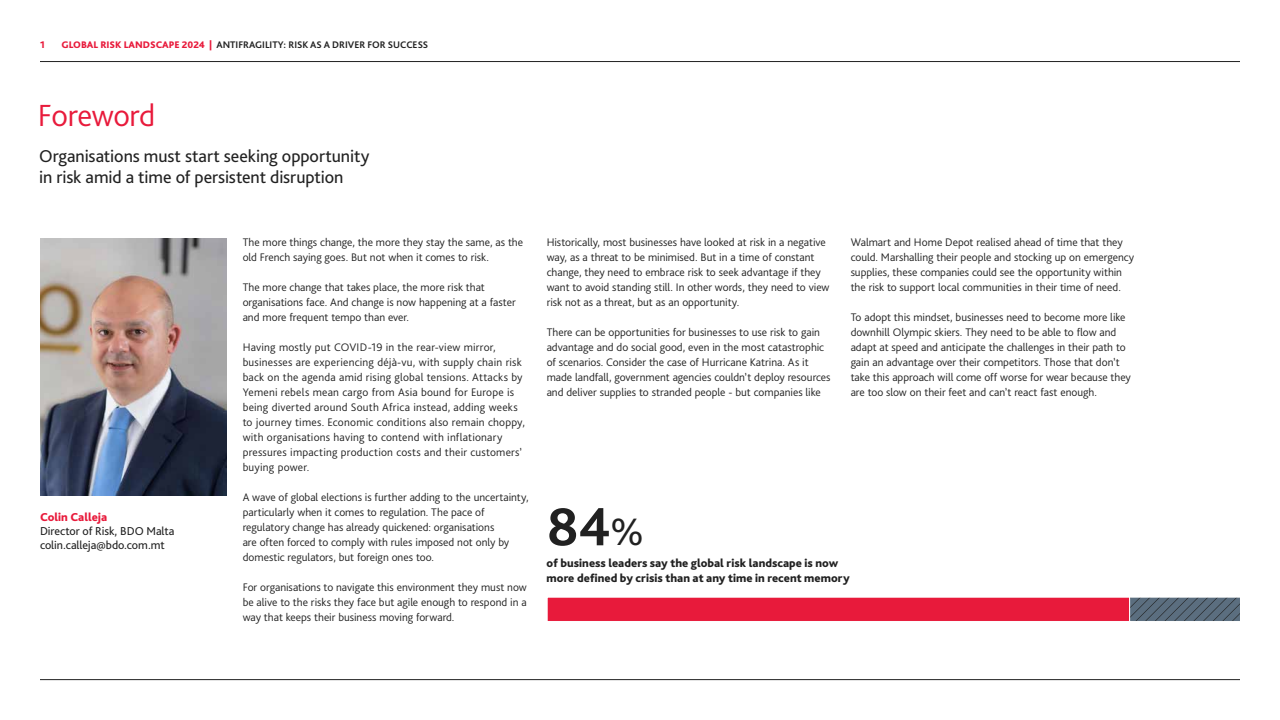
<style>
.page{position:relative;width:1280px;height:720px;background:#fff}
.page>*{position:absolute;margin:0;border:0;box-sizing:border-box;transform-origin:0 0}
.t1{font:700 56px "Bliss Pro";color:#212121}
.t2{font:300 32px "Bliss Pro";letter-spacing:-.015em;color:#e81a3b}
.t3{font:18px/21.6px "Bliss Pro";letter-spacing:-.005em;color:#212121}
.t4{font:800 12px/15px "Bliss Pro";letter-spacing:.005em;color:#212121}
.t5{font:12px/14px "Bliss Pro";letter-spacing:-.005em;color:#212121}
.t6{font:800 12px "Bliss Pro";color:#e81a3b}
.t7{font:300 11.5px/15px "Bliss Pro";color:#212121}
.t8{font:700 10px "Bliss Pro";color:#212121}
.t9{font:800 10px "Bliss Pro";color:#e81a3b}
.s1{font-weight:800;color:#e81a3b}
.s2{font-weight:400;font-size:40px}
</style>
<div class="page">
<hr style="left:40px;top:61px;width:1200px;height:1px;background:#212121">
<hr style="left:40px;top:679px;width:1200px;height:1px;background:#212121">
<svg style="left:1131px;top:599px;width:108px;height:21px"></svg>
<div style="left:1129px;top:597px;width:112px;height:25px;border:1px solid #fff"></div>
<div style="left:547px;top:597px;width:583px;height:25px;background:#e81a3b;border:1px solid #fff"></div>
<img style="left:40px;top:238px;width:187px;height:257px">
<p class="t9" style="left:40px;top:38px;width:6px">1</p>
<p class="t8" style="left:62px;top:38px;width:368px"><span class="s1">GLOBAL RISK LANDSCAPE 2024 |</span> ANTIFRAGILITY: RISK AS A DRIVER FOR SUCCESS</p>
<h2 class="t2" style="left:38px;top:96px;width:119px">Foreword</h2>
<h3 class="t3" style="left:39px;top:144px;width:332px">Organisations must start seeking opportunity in risk amid a time of persistent disruption</h3>
<p class="t6" style="left:40px;top:510px;width:69px">Colin Calleja</p>
<p class="t5" style="left:40px;top:524px;width:136px">Director of Risk, BDO Malta colin.calleja@bdo.com.mt</p>
<p class="t7" style="left:243px;top:234px;width:282px">The more things change, the more they stay the same, as the old French saying goes. But not when it comes to risk.</p>
<p class="t7" style="left:243px;top:279px;width:275px">The more change that takes place, the more risk that organisations face. And change is now happening at a faster and more frequent tempo than ever.</p>
<p class="t7" style="left:243px;top:339px;width:284px">Having mostly put COVID-19 in the rear-view mirror, businesses are experiencing déjà-vu, with supply chain risk back on the agenda amid rising global tensions. Attacks by Yemeni rebels mean cargo from Asia bound for Europe is being diverted around South Africa instead, adding weeks to journey times. Economic conditions also remain choppy, with organisations having to contend with inflationary pressures impacting production costs and their customers’ buying power.</p>
<p class="t7" style="left:243px;top:489px;width:287px">A wave of global elections is further adding to the uncertainty, particularly when it comes to regulation. The pace of regulatory change has already quickened: organisations<br>are often forced to comply with rules imposed not only by domestic regulators, but foreign ones too.</p>
<p class="t7" style="left:243px;top:579px;width:286px;text-align:justify">For organisations to navigate this environment they must now be alive to the risks they face but agile enough to respond in a way that keeps their business moving forward.</p>
<p class="t7" style="left:547px;top:234px;width:284px">Historically, most businesses have looked at risk in a negative way, as a threat to be minimised. But in a time of constant change, they need to embrace risk to seek advantage if they want to avoid standing still. In other words, they need to view risk not as a threat, but as an opportunity.</p>
<p class="t7" style="left:547px;top:324px;width:286px">There can be opportunities for businesses to use risk to gain advantage and do social good, even in the most catastrophic of scenarios. Consider the case of Hurricane Katrina. As it made landfall, government agencies couldn’t deploy resources and deliver supplies to stranded people - but companies like</p>
<p class="t7" style="left:851px;top:234px;width:285px">Walmart and Home Depot realised ahead of time that they could. Marshalling their people and stocking up on emergency supplies, these companies could see the opportunity within the risk to support local communities in their time of need.</p>
<p class="t7" style="left:851px;top:309px;width:282px">To adopt this mindset, businesses need to become more like downhill Olympic skiers. They need to be able to flow and adapt at speed and anticipate the challenges in their path to gain an advantage over their competitors. Those that don’t take this approach will come off worse for wear because they are too slow on their feet and can’t react fast enough.</p>
<h1 class="t1" style="left:547px;top:492px;width:99px">84<span class="s2">%</span></h1>
<p class="t4" style="left:547px;top:555px;width:304px">of business leaders say the global risk landscape is now more defined by crisis than at any time in recent memory</p>
</div>
